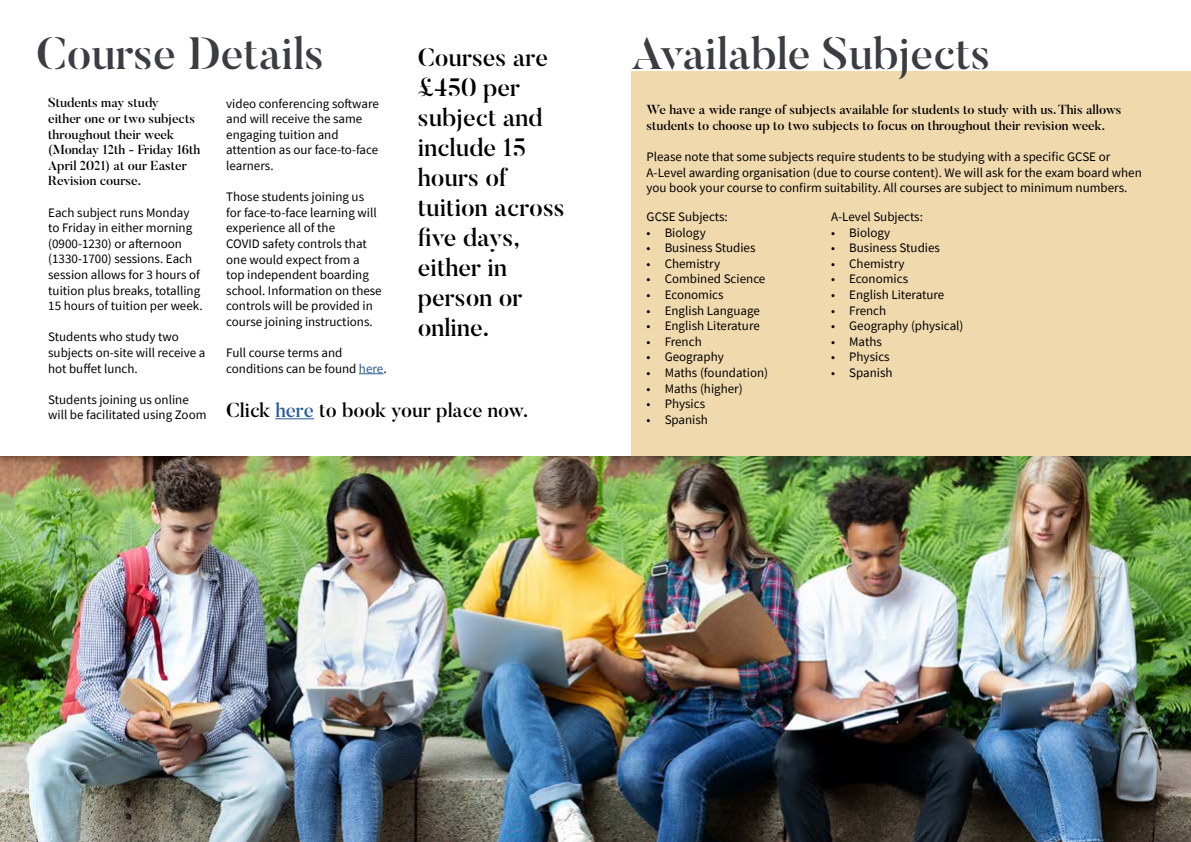
<style>
.page{position:relative;width:1191px;height:842px;background:#fff}
.page>*{position:absolute;margin:0;border:0;box-sizing:border-box;transform-origin:0 0}
.t1{font:500 45px "Butler Stencil";color:#3b3d43}
.t2{font:500 25px/30px "Butler Stencil";color:#000}
.t3{font:500 20px "Butler";color:#000}
.t4{font:13px/15.6px "Source Sans Pro";color:#000}
.t5{font:500 13px/15.6px "Butler";color:#000}
.s1{color:#275b9b}
</style>
<div class="page">
<div style="left:631px;top:71px;width:560px;height:385px;background:#f1d9ae"></div>
<img style="left:0;top:456px;width:1191px;height:386px">
<svg style="left:359px;top:373px;width:24px;height:1px"></svg>
<hr style="left:275px;top:418px;width:39px;height:1px;background:#275b9b">
<h1 class="t1" style="left:36px;top:25px;width:289px">Course Details</h1>
<h1 class="t1" style="left:631px;top:25px;width:360px">Available Subjects</h1>
<p class="t5" style="left:48px;top:95px;width:154px">Students may study<br>either one or two subjects throughout their week (Monday 12th - Friday 16th<br>April 2021) at our Easter<br>Revision course.</p>
<p class="t4" style="left:48px;top:204px;width:156px">Each subject runs Monday to Friday in either morning (0900-1230) or afternoon (1330-1700) sessions. Each session allows for 3 hours of tuition plus breaks, totalling<br>15 hours of tuition per week.</p>
<p class="t4" style="left:48px;top:329px;width:159px">Students who study two subjects on-site will receive a hot buffet lunch.</p>
<p class="t4" style="left:48px;top:392px;width:160px">Students joining us online will be facilitated using Zoom</p>
<h2 class="t2" style="left:418px;top:42px;width:148px">Courses are £450 per subject and include 15 hours of tuition across five days, either in person or online.</h2>
<p class="t4" style="left:226px;top:95px;width:154px">video conferencing software and will receive the same engaging tuition and attention as our face-to-face learners.</p>
<p class="t4" style="left:226px;top:189px;width:157px">Those students joining us for face-to-face learning will experience all of the<br>COVID safety controls that one would expect from a<br>top independent boarding school. Information on these controls will be provided in course joining instructions.</p>
<p class="t4" style="left:226px;top:345px;width:162px">Full course terms and conditions can be found <span class="s1">here</span>.</p>
<p class="t5" style="left:646px;top:102px;width:476px">We have a wide range of subjects available for students to study with us. This allows students to choose up to two subjects to focus on throughout their revision week.</p>
<p class="t4" style="left:646px;top:149px;width:497px">Please note that some subjects require students to be studying with a specific GCSE or<br>A-Level awarding organisation (due to course content). We will ask for the exam board when you book your course to confirm suitability. All courses are subject to minimum numbers.</p>
<p class="t4" style="left:831px;top:209px;width:93px">A-Level Subjects:</p>
<p class="t4" style="left:831px;top:224px;width:61px">• Biology</p>
<p class="t4" style="left:831px;top:240px;width:110px">• Business Studies</p>
<p class="t4" style="left:831px;top:256px;width:75px">• Chemistry</p>
<p class="t4" style="left:831px;top:271px;width:78px">• Economics</p>
<p class="t4" style="left:831px;top:287px;width:115px">• English Literature</p>
<p class="t4" style="left:831px;top:302px;width:57px">• French</p>
<p class="t4" style="left:831px;top:318px;width:134px">• Geography (physical)</p>
<p class="t4" style="left:831px;top:334px;width:52px">• Maths</p>
<p class="t4" style="left:831px;top:349px;width:60px">• Physics</p>
<p class="t4" style="left:831px;top:365px;width:63px">• Spanish</p>
<p class="t4" style="left:646px;top:209px;width:83px">GCSE Subjects:</p>
<p class="t4" style="left:646px;top:224px;width:61px">• Biology</p>
<p class="t4" style="left:646px;top:240px;width:110px">• Business Studies</p>
<p class="t4" style="left:646px;top:256px;width:75px">• Chemistry</p>
<p class="t4" style="left:646px;top:271px;width:120px">• Combined Science</p>
<p class="t4" style="left:646px;top:287px;width:78px">• Economics</p>
<p class="t4" style="left:646px;top:302px;width:115px">• English Language</p>
<p class="t4" style="left:646px;top:318px;width:115px">• English Literature</p>
<p class="t4" style="left:646px;top:334px;width:57px">• French</p>
<p class="t4" style="left:646px;top:349px;width:79px">• Geography</p>
<p class="t4" style="left:646px;top:365px;width:123px">• Maths (foundation)</p>
<p class="t4" style="left:646px;top:380px;width:98px">• Maths (higher)</p>
<p class="t4" style="left:646px;top:396px;width:60px">• Physics</p>
<p class="t4" style="left:646px;top:412px;width:63px">• Spanish</p>
<h3 class="t3" style="left:226px;top:397px;width:303px">Click <span class="s1">here</span> to book your place now.</h3>
</div>
